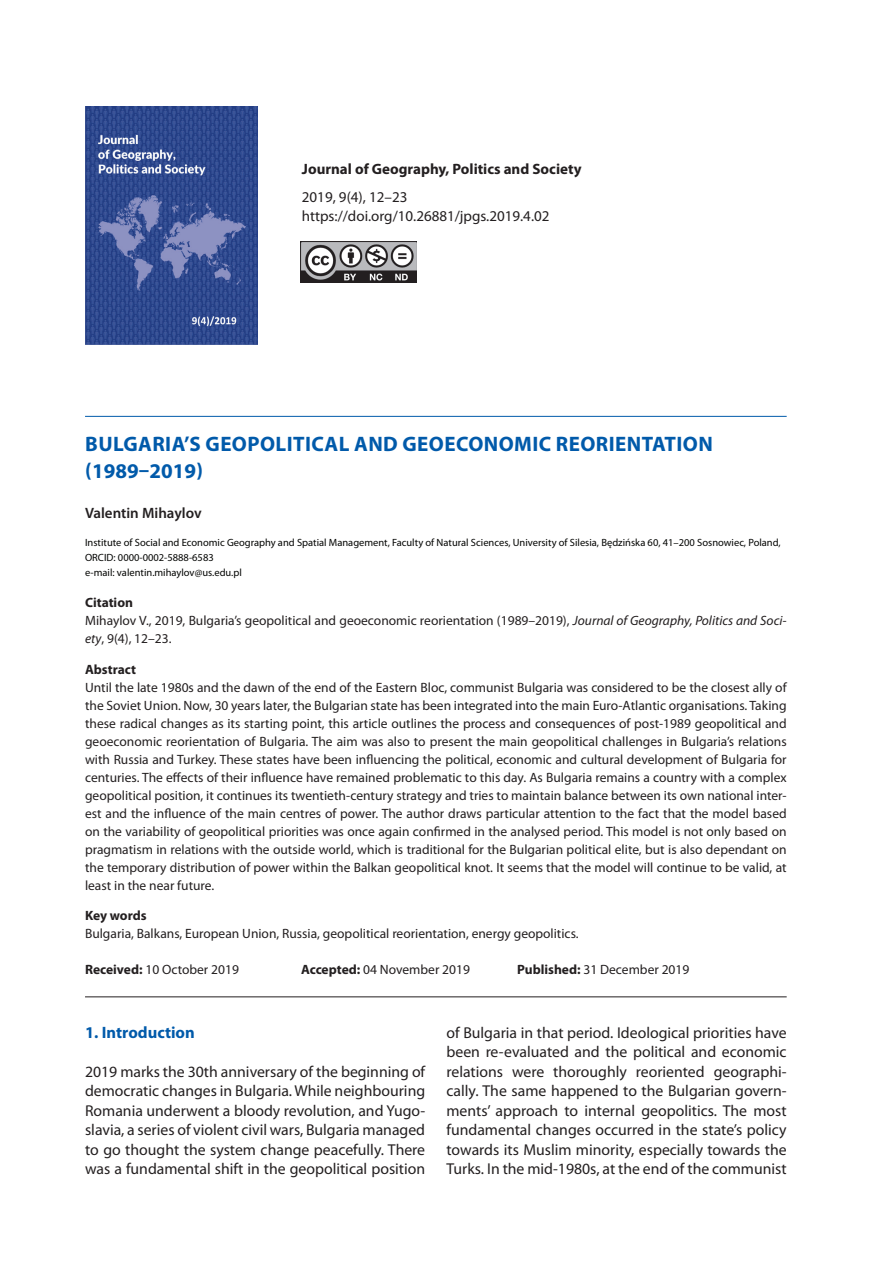
<style>
.page{position:relative;width:893px;height:1263px;background:#fff}
.page>*{position:absolute;margin:0;border:0;box-sizing:border-box;transform-origin:0 0}
.t1{font:700 21px "Myriad Pro";letter-spacing:.02em;color:#015aaa}
.t2{font:700 21px "Myriad Pro";color:#015aaa}
.t3{font:700 16.5px "Myriad Pro";color:#015aaa}
.t4{font:15.75px/19.5px "Myriad Pro";color:#231f20;text-align:justify}
.t5{font:15px/19.5px "Myriad Pro";color:#231f20}
.t6{font:700 15px "Myriad Pro";color:#231f20}
.t7{font:600 15px "Myriad Pro";color:#231f20}
.t8{font:13.5px/18px "Myriad Pro";color:#231f20}
.t9{font:700 13.5px "Myriad Pro";letter-spacing:-.005em;color:#231f20}
.t10{font:10.5px/15px "Myriad Pro";color:#040503}
.s1{font-weight:700}
.s2{font-style:italic}
</style>
<div class="page">
<img style="left:85px;top:107px;width:172px;height:238px">
<hr style="left:85px;top:416px;width:702px;height:1px;background:#015aaa">
<hr style="left:85px;top:996px;width:702px;height:1px;background:#231f20">
<img style="left:300px;top:241px;width:117px;height:41px">
<p class="t6" style="left:302px;top:159px;width:281px">Journal of Geography, Politics and Society</p>
<p class="t5" style="left:302px;top:187px;width:249px">2019, 9(4), 12–23 https://doi.org/10.26881/jpgs.2019.4.02</p>
<h1 class="t1" style="left:85px;top:430px;width:346px">BULGARIA’s GeopolitiCal AND GEOE</h1>
<h1 class="t1" style="left:456px;top:430px;width:256px">CONOMIC reori entation</h1>
<h1 class="t2" style="left:85px;top:457px;width:119px">(1989–2019)</h1>
<p class="t7" style="left:85px;top:504px;width:118px">Valentin Mihaylov</p>
<p class="t10" style="left:85px;top:535px;width:697px">Institute of Social and Economic Geography and Spatial Management, Faculty of Natural Sciences, University of Silesia, Będzińska 60, 41–200 Sosnowiec, Poland,<br>ORCID: 0000-0002-5888-6583<br>e-mail: valentin.mihaylov@us.edu.pl</p>
<p class="t8" style="left:85px;top:593px;width:703px"><span class="s1">Citation<br></span>Mihaylov V., 2019, Bulgaria’s geopolitical and geoeconomic reorientation (1989–2019), <span class="s2">Journal of Geography, Politics and Soci&shy;ety</span>, 9(4), 12–23.</p>
<p class="t9" style="left:85px;top:660px;width:53px">Abstract</p>
<p class="t8" style="left:85px;top:678px;width:703px;text-align:justify">Until the late 1980s and the dawn of the end of the Eastern Bloc, communist Bulgaria was considered to be the closest ally of the Soviet Union. Now, 30 years later, the Bulgarian state has been integrated into the main Euro-Atlantic organisations. Taking these radical changes as its starting point, this article outlines the process and consequences of post-1989 geopolitical and geoeconomic reorientation of Bulgaria. The aim was also to present the main geopolitical challenges in Bulgaria’s relations with Russia and Turkey. These states have been influencing the political, economic and cultural development of Bulgaria for centuries. The effects of their influence have remained problematic to this day. As Bulgaria remains a country with a complex geopolitical position, it continues its twentieth-century strategy and tries to maintain balance between its own national inter&shy;est and the influence of the main centres of power. The author draws particular attention to the fact that the model based on the variability of geopolitical priorities was once again confirmed in the analysed period. This model is not only based on pragmatism in relations with the outside world, which is traditional for the Bulgarian political elite, but is also dependant on the temporary distribution of power within the Balkan geopolitical knot. It seems that the model will continue to be valid, at least in the near future.</p>
<p class="t9" style="left:85px;top:907px;width:63px">Key words</p>
<p class="t8" style="left:85px;top:924px;width:495px">Bulgaria, Balkans, European Union, Russia, geopolitical reorientation, energy geopolitics.</p>
<p class="t8" style="left:85px;top:960px;width:155px"><span class="s1">Received:</span> 10 October 2019</p>
<p class="t8" style="left:301px;top:960px;width:170px"><span class="s1">Accepted:</span> 04 November 2019</p>
<p class="t8" style="left:517px;top:960px;width:174px"><span class="s1">Published:</span> 31 December 2019</p>
<p class="t3" style="left:85px;top:1022px;width:111px">1. Introduction</p>
<p class="t4" style="left:85px;top:1062px;width:342px">2019 marks the 30th anniversary of the beginning of democratic changes in Bulgaria. While neighbouring Romania underwent a bloody revolution, and Yugo&shy;slavia, a series of violent civil wars, Bulgaria managed to go thought the system change peacefully. There was a fundamental shift in the geopolitical position</p>
<p class="t4" style="left:446px;top:1022px;width:342px">of Bulgaria in that period. Ideological priorities have been re-evaluated and the political and economic relations were thoroughly reoriented geographi&shy;cally. The same happened to the Bulgarian govern&shy;ments’ approach to internal geopolitics. The most fundamental changes occurred in the state’s policy towards its Muslim minority, especially towards the Turks. In the mid-1980s, at the end of the communist</p>
</div>
